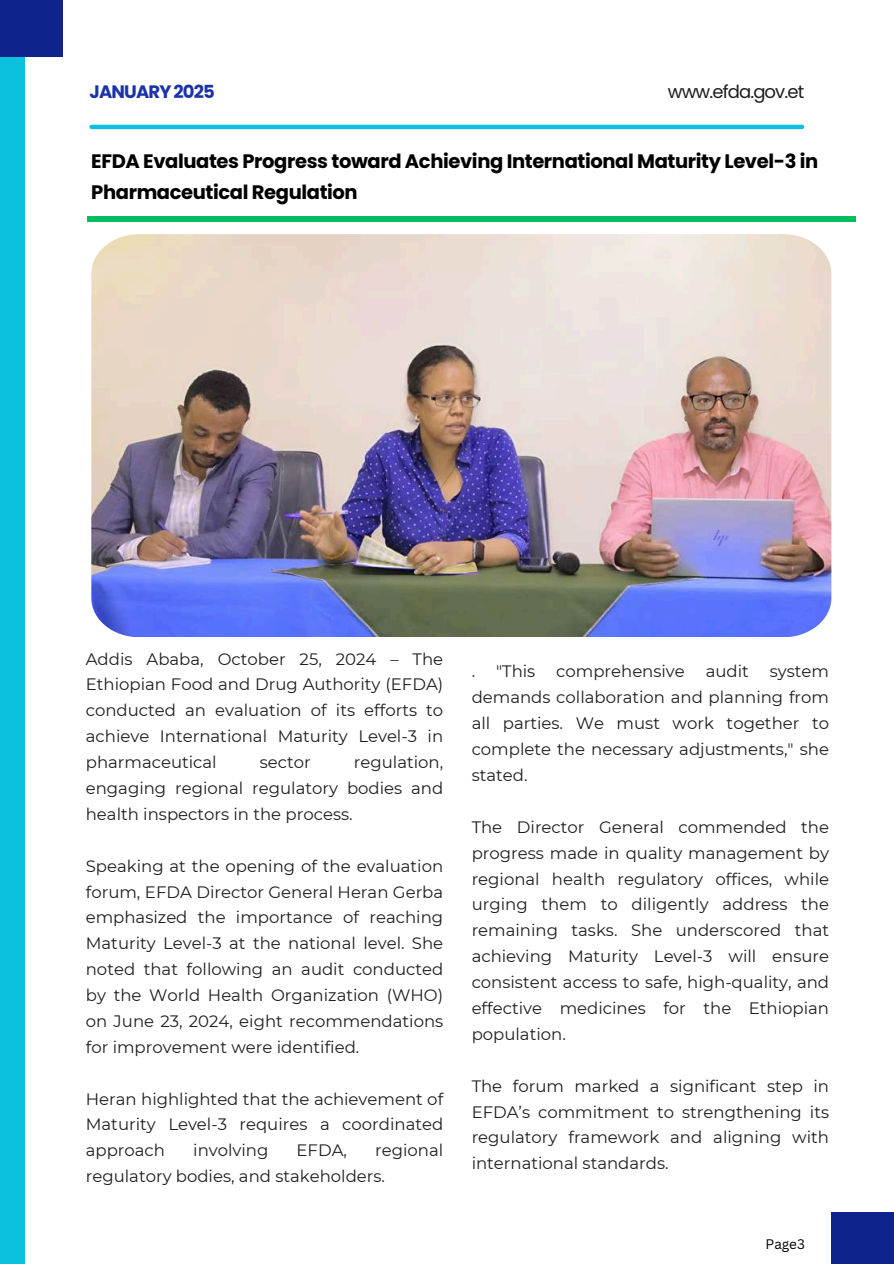
<style>
.page{position:relative;width:894px;height:1264px;background:#fff}
.page>*{position:absolute;margin:0;border:0;box-sizing:border-box;transform-origin:0 0}
.t1{font:700 19.5px/31.5px "Poppins";letter-spacing:-.02em;color:#000}
.t2{font:18px "Poppins";letter-spacing:-.05em;color:#1e1e1e}
.t3{font:700 18px "Poppins";letter-spacing:-.05em;color:#1c32a8}
.t4{font:16.5px/25.8px "Montserrat";color:#1e1e1e;text-align:justify}
.t5{font:13.5px "Canva Sans";color:#000}
</style>
<div class="page">
<div style="left:0;top:0;width:24px;height:1263px;background:#0cc0df"></div>
<div style="left:0;top:0;width:63px;height:56px;background:#0f238d"></div>
<div style="left:831px;top:1212px;width:62px;height:51px;background:#0f238d"></div>
<hr style="left:92px;top:125px;width:709px;height:4px;background:#0cc0df">
<div style="left:88px;top:216px;width:767px;height:5px;background:#00bf63"></div>
<img style="left:91px;top:234px;width:740px;height:402px">
<p class="t3" style="left:90px;top:79px;width:127px">JANUARY 2025</p>
<p class="t2" style="left:667px;top:79px;width:138px">www.efda.gov.et</p>
<p class="t1" style="left:91px;top:145px;width:728px">EFDA Evaluates Progress toward Achieving International Maturity Level-3 in<br>Pharmaceutical Regulation</p>
<p class="t4" style="left:86px;top:645px;width:359px">Addis Ababa, October 25, 2024 – The Ethiopian Food and Drug Authority (EFDA) conducted an evaluation of its efforts to achieve International Maturity Level-3 in pharmaceutical</p>
<p class="t4" style="left:86px;top:749px;width:359px;text-indent:268px">regulation, engaging regional regulatory bodies and health inspectors in the process.</p>
<p class="t4" style="left:86px;top:852px;width:359px">Speaking at the opening of the evaluation forum, EFDA Director General Heran Gerba emphasized the importance of reaching Maturity Level-3 at the national level. She noted that following an audit conducted by the World Health Organization (WHO) on June 23, 2024, eight recommendations for improvement were identified.</p>
<p class="t4" style="left:86px;top:1085px;width:359px">Heran highlighted that the achievement of Maturity Level-3 requires a coordinated approach</p>
<p class="t4" style="left:260px;top:749px;width:52px">sector</p>
<p class="t4" style="left:86px;top:1137px;width:359px;text-indent:289px">regional regulatory bodies, and stakeholders.</p>
<p class="t4" style="left:193px;top:1137px;width:77px">involving</p>
<p class="t4" style="left:296px;top:1137px;width:52px">EFDA,</p>
<p class="t4" style="left:471px;top:658px;width:5px">.</p>
<p class="t4" style="left:496px;top:658px;width:41px">"This</p>
<p class="t4" style="left:556px;top:658px;width:130px">comprehensive</p>
<p class="t4" style="left:705px;top:658px;width:45px">audit</p>
<p class="t4" style="left:471px;top:658px;width:359px;text-indent:298px">system demands collaboration and planning from all parties. We must work together to complete the necessary adjustments," she stated.</p>
<p class="t4" style="left:471px;top:814px;width:359px">The Director General commended the progress made in quality management by regional health regulatory offices, while urging them to diligently address the remaining tasks. She underscored that achieving Maturity Level-3 will ensure consistent access to safe, high-quality, and effective medicines for the Ethiopian population.</p>
<p class="t4" style="left:471px;top:1072px;width:359px">The forum marked a significant step in EFDA’s commitment to strengthening its regulatory framework and aligning with international standards.</p>
<p class="t5" style="left:765px;top:1234px;width:41px">Page3</p>
</div>
